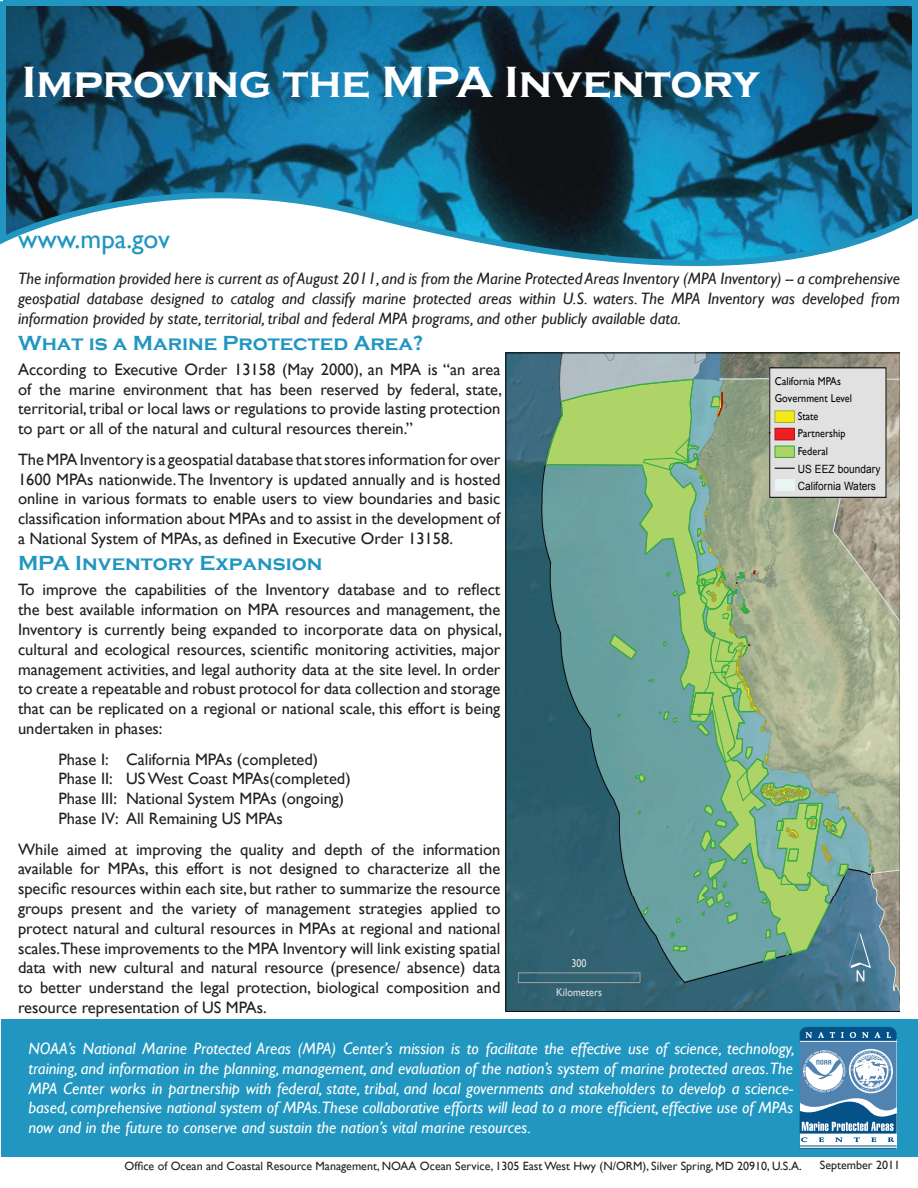
<style>
.page{position:relative;width:918px;height:1188px;background:#fff}
.page>*{position:absolute;margin:0;border:0;box-sizing:border-box;transform-origin:0 0}
.t1{font:70.95px "ESRI North";color:#fff;scale:.89 1}
.t2{font:700 45px "Copperplate Gothic";color:#fff}
.t3{font:27px "Gill Sans";color:#2096c0}
.t4{font:700 21px "Copperplate Gothic";color:#2096c0}
.t5{font:16.5px/19.8px "Gill Sans";color:#231f20;text-align:justify}
.t6{font:italic 16.5px/19.8px "Gill Sans";color:#fff;text-align:justify}
.t7{font:italic 16.5px/19.8px "Gill Sans";color:#231f20;text-align:justify}
.t8{font:12px "Gill Sans";color:#231f20}
.t9{font:11.4px "Gill Sans";letter-spacing:.01em;color:#040503;scale:.89 1}
.t10{font:11.4px/17px "Arial";letter-spacing:.005em;color:#040503;scale:.89 1}
.t11{font:11.4px "Gill Sans";letter-spacing:.01em;color:#e1e1e1;scale:.89 1}
</style>
<div class="page">
<div style="left:1px;top:1019px;width:917px;height:137px;background:#2096c0"></div>
<svg style="left:800px;top:1142px;width:97px;height:6px"></svg>
<hr style="left:800px;top:1146px;width:97px;height:1px;background:#055288">
<hr style="left:800px;top:1148px;width:97px;height:1px;background:#055288">
<svg style="left:800px;top:1027px;width:97px;height:115px;background:#77a0c0"></svg>
<svg style="left:0;top:0;width:918px;height:267px;background:#326f8c"></svg>
<img style="left:508px;top:355px;width:390px;height:655px">
<svg style="left:545px;top:379px;width:98px;height:583px;background:#568883"></svg>
<div style="left:518px;top:972px;width:123px;height:11px;border:1px solid #9c9c9c"></div>
<svg style="left:643px;top:367px;width:257px;height:645px;background:#8fad91"></svg>
<h2 class="t2" style="left:22px;top:57px;width:739px">Improving the MPA Inventory</h2>
<h3 class="t3" style="left:18px;top:224px;width:154px">www.mpa.gov</h3>
<p class="t7" style="left:18px;top:269px;width:883px">The information provided here is current as of August 2011, and is from the Marine Protected Areas Inventory (MPA Inventory) -- a comprehensive geospatial database designed to catalog and classify marine protected areas within U.S. waters. The MPA Inventory was developed from information provided by state, territorial, tribal and federal MPA programs, and other publicly available data.</p>
<p class="t5" style="left:18px;top:360px;width:486px">According to Executive Order 13158 (May 2000), an MPA is “an area of the marine environment that has been reserved by federal, state, territorial, tribal or local laws or regulations to provide lasting protection to part or all of the natural and cultural resources therein.”</p>
<p class="t5" style="left:18px;top:450px;width:484px">The MPA Inventory is a geospatial database that stores information for over 1600 MPAs nationwide. The Inventory is updated annually and is hosted online in various formats to enable users to view boundaries and basic classification information about MPAs and to assist in the development of a National System of MPAs, as defined in Executive Order 13158.</p>
<p class="t5" style="left:18px;top:580px;width:486px">To improve the capabilities of the Inventory database and to reflect the best available information on MPA resources and management, the Inventory is currently being expanded to incorporate data on physical, cultural and ecological resources, scientific monitoring activities, major management activities, and legal authority data at the site level. In order to create a repeatable and robust protocol for data collection and storage that can be replicated on a regional or national scale, this effort is being undertaken in phases:</p>
<p class="t5" style="left:59px;top:749px;width:294px;text-align:left">Phase I: California MPAs (completed)<br>Phase II: US West Coast MPAs(completed)<br>Phase III: National System MPAs (ongoing)<br>Phase IV: All Remaining US MPAs</p>
<p class="t5" style="left:18px;top:839px;width:484px">While aimed at improving the quality and depth of the information available for MPAs, this effort is not designed to characterize all the specific resources within each site, but rather to summarize the resource groups present and the variety of management strategies applied to protect natural and cultural resources in MPAs at regional and national scales.These improvements to the MPA Inventory will link existing spatial data with new cultural and natural resource (presence/ absence) data to better understand the legal protection, biological composition and resource representation of US MPAs.</p>
<p class="t4" style="left:18px;top:331px;width:407px">What is a Marine Protected Area?</p>
<p class="t9" style="left:775px;top:374px;width:76px">California MPAs</p>
<p class="t9" style="left:775px;top:392px;width:88px">Government Level</p>
<p class="t9" style="left:798px;top:409px;width:25px">State</p>
<p class="t9" style="left:798px;top:427px;width:55px">Partnership</p>
<p class="t9" style="left:798px;top:444px;width:36px">Federal</p>
<p class="t10" style="left:798px;top:460px;width:94px">US EEZ boundary<br>California Waters</p>
<p class="t4" style="left:18px;top:552px;width:306px">MPA Inventory Expansion</p>
<h1 class="t1" style="left:849px;top:915px;width:26px">´</h1>
<p class="t11" style="left:572px;top:957px;width:19px">300</p>
<p class="t11" style="left:556px;top:986px;width:53px">Kilometers</p>
<p class="t6" style="left:28px;top:1039px;width:768px">NOAA’s National Marine Protected Areas (MPA) Center’s mission is to facilitate the effective use of science, technology, training, and information in the planning, management, and evaluation of the nation’s system of marine protected areas.The MPA Center works in partnership with federal, state, tribal, and local governments and stakeholders to develop a science&shy;based, comprehensive national system of MPAs.These collaborative efforts will lead to a more efficient, effective use of MPAs now and in the future to conserve and sustain the nation’s vital marine resources.</p>
<p class="t8" style="left:124px;top:1159px;width:679px">Office of Ocean and Coastal Resource Management, NOAA Ocean Service, 1305 East West Hwy (N/ORM), Silver Spring, MD 20910, U.S.A.</p>
<p class="t8" style="left:820px;top:1158px;width:82px">September 2011</p>
</div>
